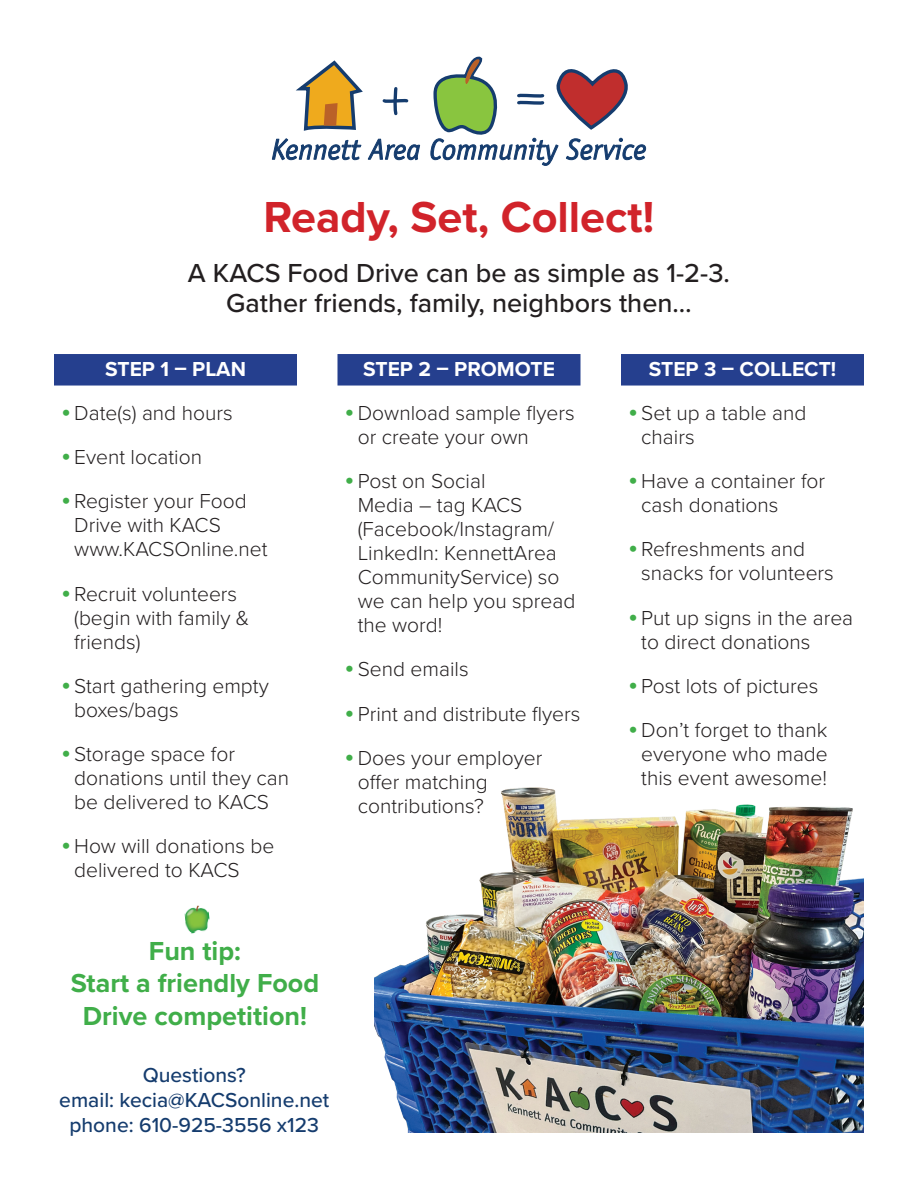
<style>
.page{position:relative;width:918px;height:1188px;background:#fff}
.page>*{position:absolute;margin:0;border:0;box-sizing:border-box;transform-origin:0 0}
.t1{font:700 45px "Proxima Nova";color:#d1232a}
.t2{font:500 27px/30px "Proxima Nova";color:#231f20;text-align:center}
.t3{font:700 27px/32.4px "Proxima Nova";color:#40ae49;text-align:center}
.t4{font:300 21px/24px "Proxima Nova";color:#231f20}
.t5{font:500 21px/25.2px "Proxima Nova";color:#153c6e;text-align:center}
.t6{font:700 21px "Proxima Nova";color:#fff}
.s1{font-size:30px;color:#40ae49}
</style>
<div class="page">
<div style="left:54px;top:354px;width:243px;height:32px;background:#253f8e"></div>
<div style="left:338px;top:354px;width:242px;height:32px;background:#253f8e"></div>
<div style="left:621px;top:354px;width:243px;height:32px;background:#253f8e"></div>
<svg style="left:272px;top:60px;width:148px;height:101px"></svg>
<svg style="left:430px;top:56px;width:216px;height:110px"></svg>
<img style="left:375px;top:787px;width:489px;height:346px">
<img style="left:184px;top:905px;width:26px;height:29px">
<h1 class="t1" style="left:264px;top:183px;width:392px">Ready, Set, Collect!</h1>
<p class="t2" style="left:188px;top:257px;width:544px">A KACS Food Drive can be as simple as 1-2-3.<br>Gather friends, family, neighbors then…</p>
<p class="t6" style="left:105px;top:353px;width:142px">STEP 1 – PLAN</p>
<p class="t4" style="left:61px;top:400px;width:173px"><span class="s1">•</span>Date(s) and hours</p>
<p class="t4" style="left:61px;top:444px;width:143px"><span class="s1">•</span>Event location</p>
<p class="t4" style="left:74px;top:488px;width:195px;text-indent:-13px"><span class="s1">•</span>Register your Food<br>Drive with KACS www.KACSOnline.net</p>
<p class="t4" style="left:74px;top:580px;width:177px;text-indent:-13px"><span class="s1">•</span>Recruit volunteers (begin with family &amp; friends)</p>
<p class="t4" style="left:74px;top:673px;width:196px;text-indent:-13px"><span class="s1">•</span>Start gathering empty boxes/bags</p>
<p class="t4" style="left:74px;top:741px;width:217px;text-indent:-13px"><span class="s1">•</span>Storage space for donations until they can be delivered to KACS</p>
<p class="t4" style="left:74px;top:833px;width:202px;text-indent:-13px"><span class="s1">•</span>How will donations be delivered to KACS</p>
<p class="t6" style="left:363px;top:353px;width:193px">STEP 2 – PROMOTE</p>
<p class="t4" style="left:358px;top:400px;width:219px;text-indent:-13px"><span class="s1">•</span>Download sample flyers or create your own</p>
<p class="t4" style="left:358px;top:468px;width:219px;text-indent:-13px"><span class="s1">•</span>Post on Social<br>Media – tag KACS (Facebook/Instagram/<br>LinkedIn: KennettArea<br>CommunityService) so we can help you spread the word!</p>
<p class="t4" style="left:344px;top:656px;width:126px"><span class="s1">•</span>Send emails</p>
<p class="t4" style="left:344px;top:700px;width:238px"><span class="s1">•</span>Print and distribute flyers</p>
<p class="t4" style="left:358px;top:745px;width:186px;text-indent:-13px"><span class="s1">•</span>Does your employer offer matching contributions?</p>
<p class="t3" style="left:71px;top:934px;width:250px">Fun tip:<br>Start a friendly Food<br>Drive competition!</p>
<p class="t5" style="left:59px;top:1061px;width:271px">Questions?<br>email: kecia@KACSonline.net phone: 610-925-3556 x123</p>
<p class="t6" style="left:649px;top:353px;width:189px">STEP 3 – COLLECT!</p>
<p class="t4" style="left:641px;top:400px;width:167px;text-indent:-13px"><span class="s1">•</span>Set up a table and chairs</p>
<p class="t4" style="left:641px;top:468px;width:186px;text-indent:-13px"><span class="s1">•</span>Have a container for cash donations</p>
<p class="t4" style="left:641px;top:536px;width:194px;text-indent:-13px"><span class="s1">•</span>Refreshments and snacks for volunteers</p>
<p class="t4" style="left:641px;top:604px;width:213px;text-indent:-13px"><span class="s1">•</span>Put up signs in the area to direct donations</p>
<p class="t4" style="left:628px;top:673px;width:192px"><span class="s1">•</span>Post lots of pictures</p>
<p class="t4" style="left:641px;top:717px;width:188px;text-align:justify;text-indent:-13px"><span class="s1">•</span>Don’t forget to thank everyone who made this event awesome!</p>
</div>
